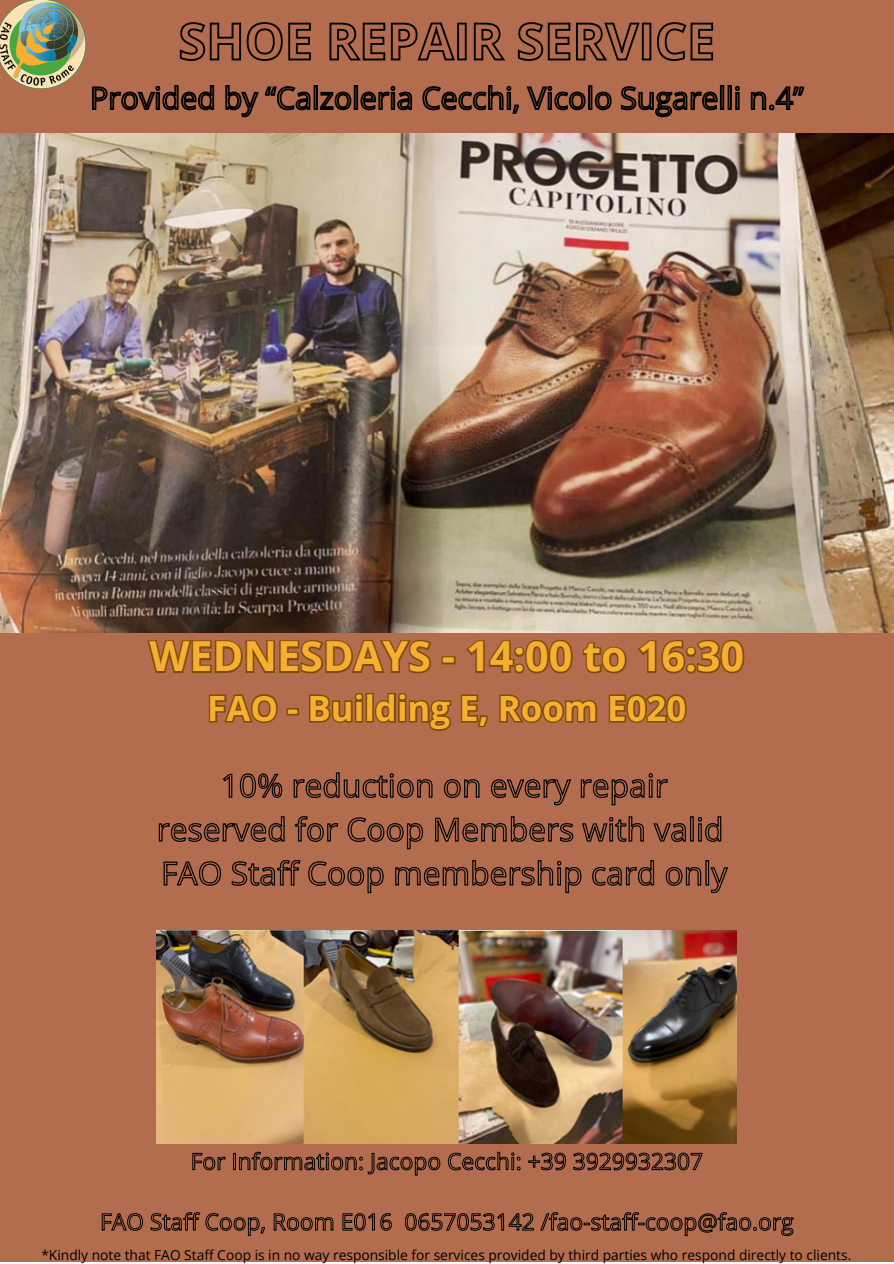
<style>
.page{position:relative;width:894px;height:1264px;background:#fff}
.page>*{position:absolute;margin:0;border:0;box-sizing:border-box;transform-origin:0 0}
.t1{font:700 41.4px "Open Sans";color:#f7af32}
.t2{font:700 34.8px "Open Sans";color:#f7af32}
.t3{font:13.8px "Open Sans";color:#000}
</style>
<div class="page">
<div style="left:0;top:0;width:893px;height:1261px;background:#b36d4e"></div>
<svg style="left:179px;top:22px;width:534px;height:39px"></svg>
<svg style="left:92px;top:85px;width:713px;height:33px"></svg>
<img style="left:0;top:133px;width:893px;height:499px">
<img style="left:157px;top:930px;width:579px;height:213px">
<img style="left:0;top:0;width:86px;height:89px">
<svg style="left:223px;top:772px;width:445px;height:34px"></svg>
<svg style="left:158px;top:816px;width:563px;height:33px"></svg>
<svg style="left:163px;top:860px;width:565px;height:33px"></svg>
<svg style="left:145px;top:592px;width:601px;height:82px"></svg>
<svg style="left:209px;top:693px;width:478px;height:38px"></svg>
<svg style="left:101px;top:1212px;width:291px;height:24px"></svg>
<svg style="left:405px;top:1212px;width:388px;height:24px"></svg>
<svg style="left:192px;top:1151px;width:510px;height:24px"></svg>
<p class="t1" style="left:149px;top:627px;width:596px">WEDNESDAYS - 14:00 to 16:30</p>
<p class="t2" style="left:207px;top:683px;width:480px">FAO - Building E, Room E020</p>
<h3 class="t3" style="left:41px;top:1245px;width:811px">*Kindly note that FAO Staff Coop is in no way responsible for services provided by third parties who respond directly to clients.</h3>
</div>
